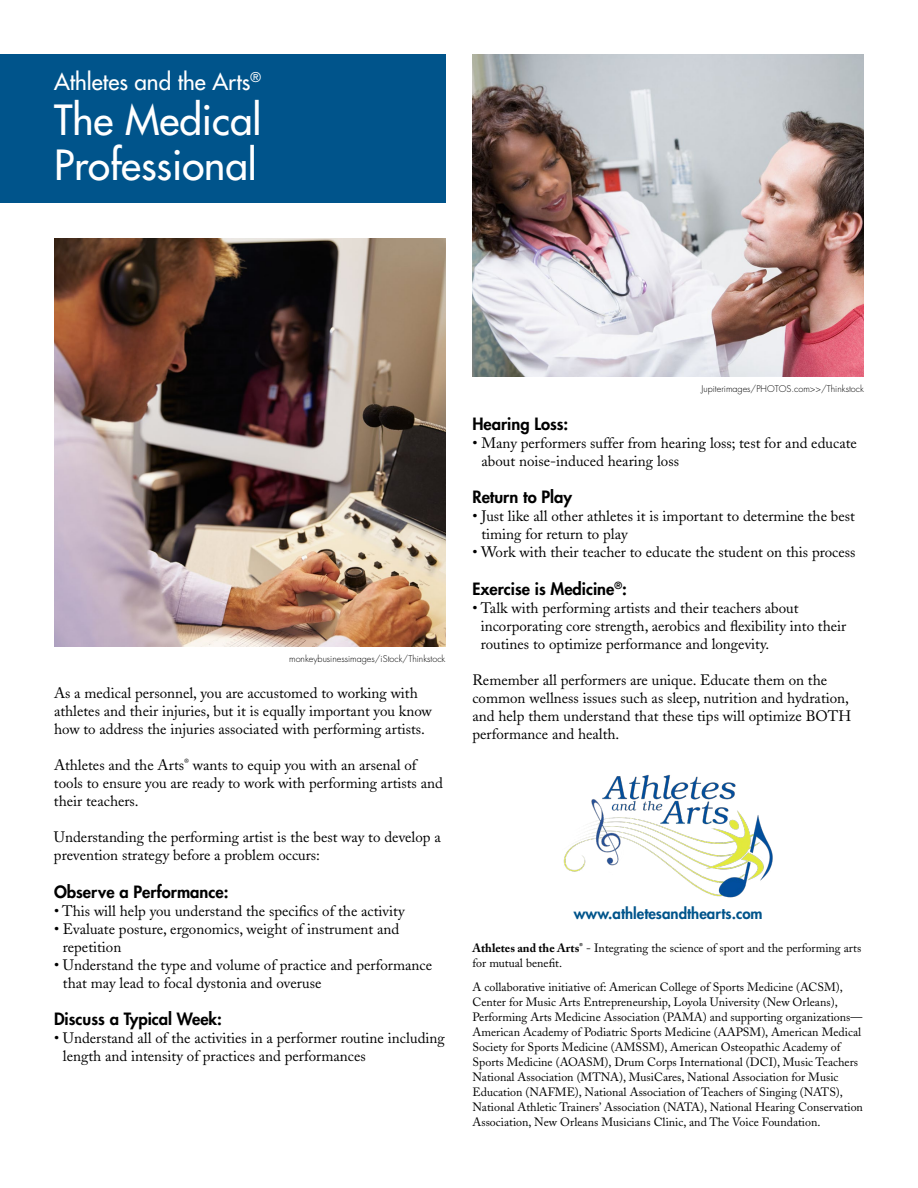
<style>
.page{position:relative;width:918px;height:1188px;background:#fff}
.page>*{position:absolute;margin:0;border:0;box-sizing:border-box;transform-origin:0 0}
.t1{font:40.5px/45px "Futura";color:#fff}
.t2{font:22.5px "Futura";color:#fff}
.t3{font:800 16.5px "Futura";color:#000}
.t4{font:15px/18px "Adobe Caslon";color:#000}
.t5{font:800 15px "Futura";color:#00548b}
.t6{font:12px/15px "Adobe Caslon";color:#000}
.t7{font:300 9px "Futura";color:#000}
.s1{font-weight:700}
</style>
<div class="page">
<div style="left:0;top:54px;width:446px;height:148px;background:#00548b"></div>
<img style="left:54px;top:238px;width:392px;height:408px">
<img style="left:472px;top:54px;width:392px;height:322px">
<img style="left:563px;top:774px;width:210px;height:124px">
<h2 class="t2" style="left:54px;top:67px;width:209px">Athletes and the Arts<sup>®</sup></h2>
<h1 class="t1" style="left:54px;top:97px;width:209px">The Medical<br>Professional</h1>
<p class="t7" style="left:289px;top:653px;width:158px">monkeybusinessimages/iStock/Thinkstock</p>
<p class="t4" style="left:54px;top:684px;width:379px">As a medical personnel, you are accustomed to working with athletes and their injuries, but it is equally important you know how to address the injuries associated with performing artists.</p>
<p class="t4" style="left:54px;top:756px;width:390px">Athletes and the Arts<sup>®</sup> wants to equip you with an arsenal of tools to ensure you are ready to work with performing artists and their teachers.</p>
<p class="t4" style="left:54px;top:828px;width:388px">Understanding the performing artist is the best way to develop a prevention strategy before a problem occurs:</p>
<p class="t3" style="left:54px;top:881px;width:176px">Observe a Performance:</p>
<p class="t4" style="left:54px;top:902px;width:352px">• This will help you understand the specifics of the activity</p>
<p class="t4" style="left:63px;top:920px;width:338px;text-indent:-9px">• Evaluate posture, ergonomics, weight of instrument and repetition</p>
<p class="t4" style="left:63px;top:956px;width:371px;text-indent:-9px">• Understand the type and volume of practice and performance that may lead to focal dystonia and overuse</p>
<p class="t3" style="left:54px;top:1008px;width:170px">Discuss a Typical Week:</p>
<p class="t4" style="left:63px;top:1029px;width:383px;text-indent:-9px">• Understand all of the activities in a performer routine including length and intensity of practices and performances</p>
<p class="t7" style="left:702px;top:383px;width:164px">Jupiterimages/PHOTOS.com&gt;&gt;/Thinkstock</p>
<p class="t3" style="left:472px;top:413px;width:97px">Hearing Loss:</p>
<p class="t4" style="left:481px;top:434px;width:377px;text-indent:-9px">• Many performers suffer from hearing loss; test for and educate about noise-induced hearing loss</p>
<p class="t3" style="left:472px;top:486px;width:101px">Return to Play</p>
<p class="t4" style="left:481px;top:507px;width:375px;text-indent:-9px">• Just like all other athletes it is important to determine the best timing for return to play</p>
<p class="t4" style="left:472px;top:543px;width:385px">• Work with their teacher to educate the student on this process</p>
<p class="t3" style="left:472px;top:578px;width:156px">Exercise is Medicine<sup>®</sup>:</p>
<p class="t4" style="left:481px;top:599px;width:367px;text-indent:-8px">• Talk with performing artists and their teachers about incorporating core strength, aerobics and flexibility into their routines to optimize performance and longevity.</p>
<p class="t4" style="left:472px;top:671px;width:380px">Remember all performers are unique. Educate them on the common wellness issues such as sleep, nutrition and hydration, and help them understand that these tips will optimize BOTH performance and health.</p>
<p class="t5" style="left:574px;top:903px;width:190px">www.athletesandthearts.com</p>
<p class="t6" style="left:472px;top:940px;width:390px"><span class="s1">Athletes and the Arts</span><sup>®</sup> - Integrating the science of sport and the performing arts for mutual benefit.</p>
<p class="t6" style="left:473px;top:979px;width:392px">A collaborative initiative of: American College of Sports Medicine (ACSM), Center for Music Arts Entrepreneurship, Loyola University (New Orleans), Performing Arts Medicine Association (PAMA) and supporting organizations— American Academy of Podiatric Sports Medicine (AAPSM), American Medical Society for Sports Medicine (AMSSM), American Osteopathic Academy of Sports Medicine (AOASM), Drum Corps International (DCI), Music Teachers National Association (MTNA), MusiCares, National Association for Music Education (NAFME), National Association of Teachers of Singing (NATS), National Athletic Trainers’ Association (NATA), National Hearing Conservation Association, New Orleans Musicians Clinic, and The Voice Foundation.</p>
</div>
